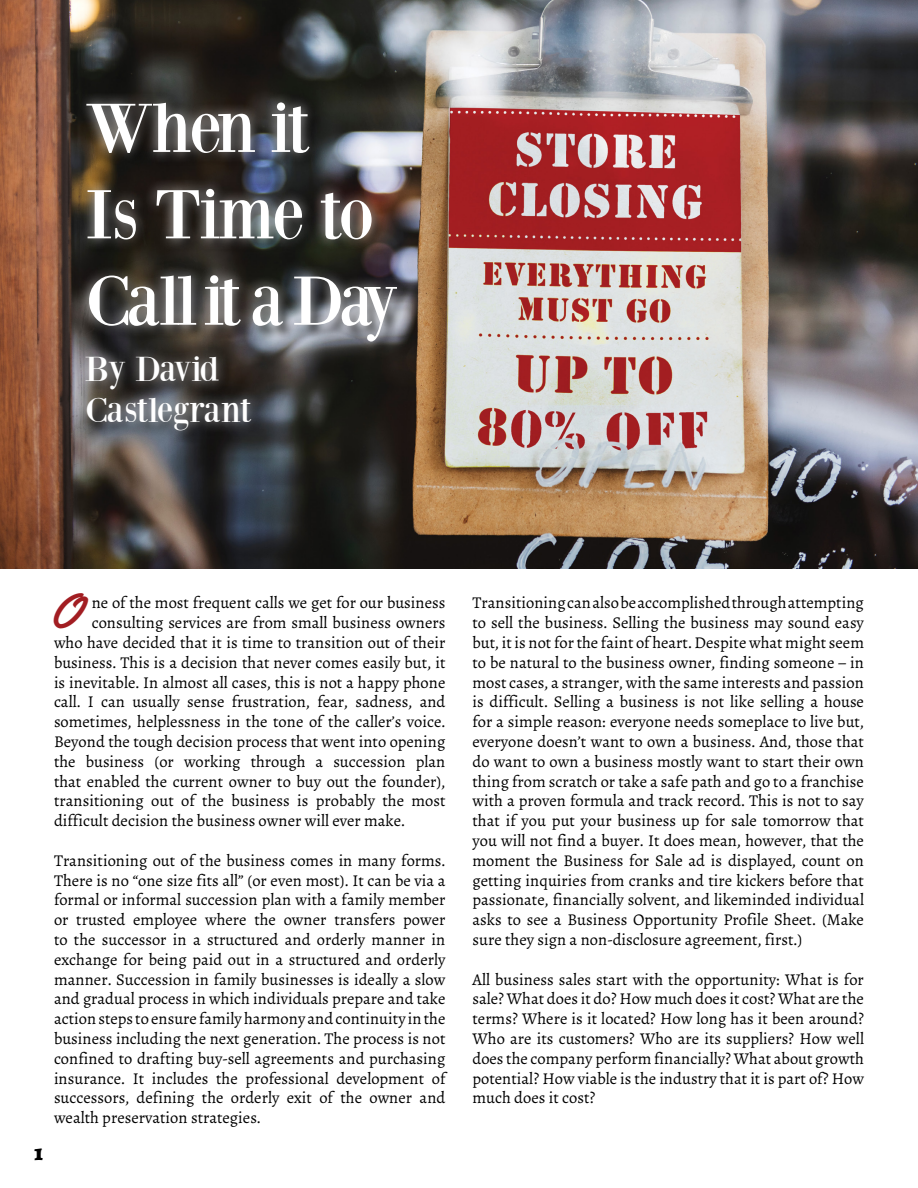
<style>
.page{position:relative;width:918px;height:1188px;background:#fff}
.page>*{position:absolute;margin:0;border:0;box-sizing:border-box;transform-origin:0 0}
.Photo_Caption{font:72px/86.4px "Bodoni XT";letter-spacing:-.035em;color:#fff}
.Body_Text{font:48.3px "Yellowtail";color:#a21d22}
.Photo_Caption-2{font:36px "Bodoni XT";letter-spacing:-.015em;color:#fff}
.Photo_Caption-3{font:36px "Bodoni XT";letter-spacing:-.035em;color:#fff}
.t1{font:900 22.5px "Alegreya";color:#000}
.Body_Text-2{font:16.5px/19.8px "Alegreya";color:#000;text-align:justify}
</style>
<div class="page">
<img style="left:0;top:0;width:918px;height:568px">
<div style="left:75px;top:91px;width:333px;height:351px;background:#fff;opacity:.75"></div>
<p class="Photo_Caption" style="left:85px;top:84px;width:315px">When it<br>Is Time to<br>Call it a Day</p>
<p class="Photo_Caption-3" style="left:85px;top:348px;width:136px">By David</p>
<p class="Photo_Caption-2" style="left:85px;top:388px;width:168px">Castlegrant</p>
<p class="t1" style="left:34px;top:1138px;width:10px">1</p>
<p class="Body_Text" style="left:50px;top:581px;width:32px">O</p>
<p class="Body_Text-2" style="left:92px;top:593px;width:355px">ne of the most frequent calls we get for our business</p>
<p class="Body_Text-2" style="left:92px;top:613px;width:355px">consulting services are from small business owners</p>
<p class="Body_Text-2" style="left:54px;top:633px;width:393px">who have decided that it is time to transition out of their</p>
<p class="Body_Text-2" style="left:54px;top:653px;width:393px">business. This is a decision that never comes easily but, it</p>
<p class="Body_Text-2" style="left:54px;top:672px;width:393px">is inevitable. In almost all cases, this is not a happy phone</p>
<p class="Body_Text-2" style="left:54px;top:692px;width:393px">call. I can usually sense frustration, fear, sadness, and</p>
<p class="Body_Text-2" style="left:54px;top:712px;width:393px">sometimes, helplessness in the tone of the caller’s voice.</p>
<p class="Body_Text-2" style="left:54px;top:732px;width:393px">Beyond the tough decision process that went into opening</p>
<p class="Body_Text-2" style="left:54px;top:752px;width:393px">the business (or working through a succession plan</p>
<p class="Body_Text-2" style="left:54px;top:771px;width:393px">that enabled the current owner to buy out the founder),</p>
<p class="Body_Text-2" style="left:54px;top:791px;width:393px">transitioning out of the business is probably the most</p>
<p class="Body_Text-2" style="left:54px;top:811px;width:353px">difficult decision the business owner will ever make.</p>
<p class="Body_Text-2" style="left:54px;top:851px;width:393px">Transitioning out of the business comes in many forms.<br>There is no “one size fits all” (or even most). It can be via a formal or informal succession plan with a family member or trusted employee where the owner transfers power to the successor in a structured and orderly manner in exchange for being paid out in a structured and orderly manner. Succession in family businesses is ideally a slow and gradual process in which individuals prepare and take action steps to ensure family harmony and continuity in the business including the next generation. The process is not confined to drafting buy-sell agreements and purchasing insurance. It includes the professional development of successors, defining the orderly exit of the owner and wealth preservation strategies.</p>
<p class="Body_Text-2" style="left:472px;top:593px;width:393px">Transitioning can also be accomplished through attempting to sell the business. Selling the business may sound easy but, it is not for the faint of heart. Despite what might seem to be natural to the business owner, finding someone – in most cases, a stranger, with the same interests and passion is difficult. Selling a business is not like selling a house for a simple reason: everyone needs someplace to live but, everyone doesn’t want to own a business. And, those that do want to own a business mostly want to start their own thing from scratch or take a safe path and go to a franchise with a proven formula and track record. This is not to say that if you put your business up for sale tomorrow that you will not find a buyer. It does mean, however, that the moment the Business for Sale ad is displayed, count on getting inquiries from cranks and tire kickers before that passionate, financially solvent, and likeminded individual asks to see a Business Opportunity Profile Sheet. (Make sure they sign a non-disclosure agreement, first.)</p>
<p class="Body_Text-2" style="left:472px;top:969px;width:393px">All business sales start with the opportunity: What is for sale? What does it do? How much does it cost? What are the terms? Where is it located? How long has it been around?<br>Who are its customers? Who are its suppliers? How well does the company perform financially? What about growth potential? How viable is the industry that it is part of? How much does it cost?</p>
</div>
